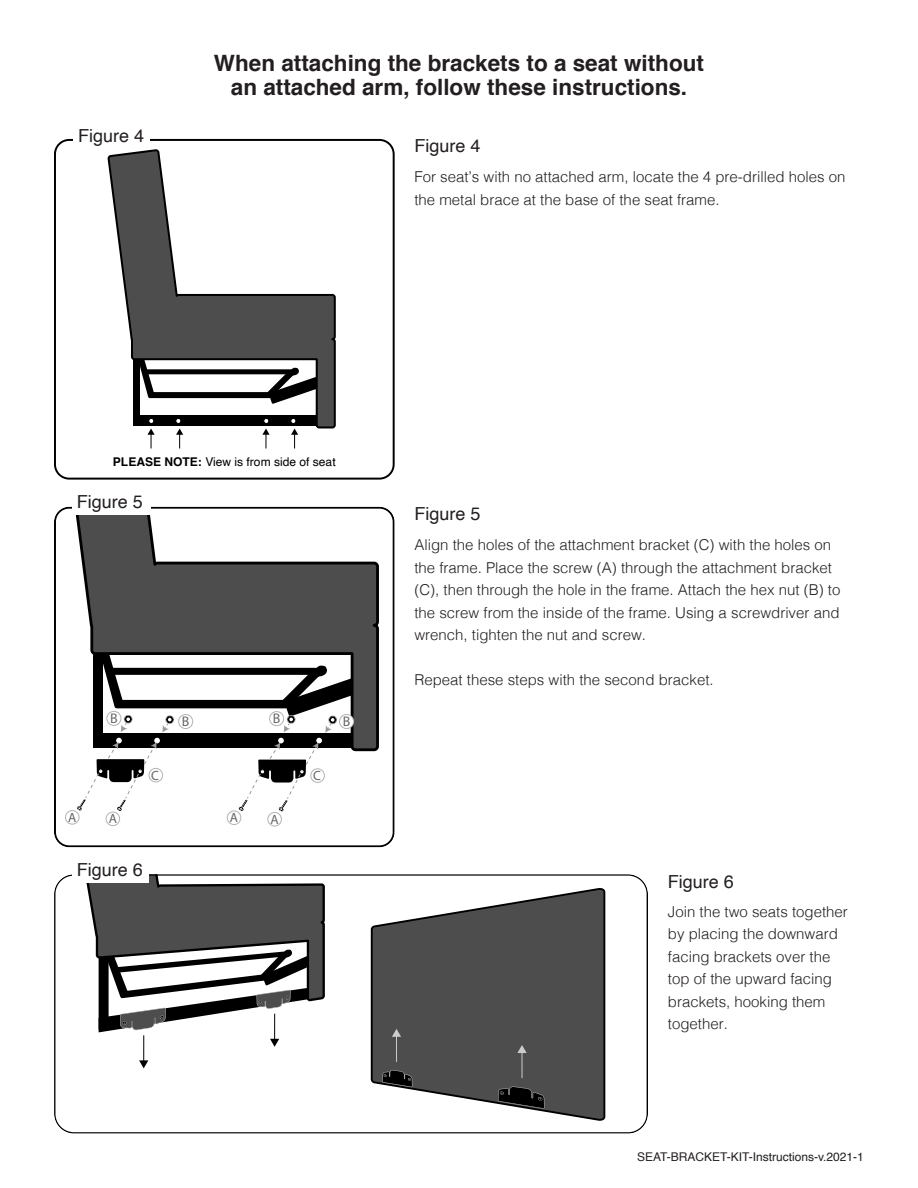
<style>
.page{position:relative;width:918px;height:1188px;background:#fff}
.page>*{position:absolute;margin:0;border:0;box-sizing:border-box;transform-origin:0 0}
.t1{font:700 22.5px "Helvetica";color:#231f20}
.t2{font:18px "Helvetica";color:#231f20}
.t3{font:300 15px/22.5px "Helvetica";color:#231f20}
.t4{font:13.95px "Myriad Pro";color:#666}
.t5{font:13.5px "Myriad Pro";color:#666}
.t6{font:12px "Helvetica";color:#231f20}
.t7{font:12px "Helvetica";color:#000}
.s1{font-weight:700}
</style>
<div class="page">
<svg style="left:54px;top:139px;width:341px;height:341px"></svg>
<svg style="left:107px;top:149px;width:230px;height:280px"></svg>
<div style="left:133px;top:416px;width:184px;height:10px;background:#000"></div>
<div style="left:133px;top:359px;width:7px;height:64px;background:#000"></div>
<svg style="left:136px;top:357px;width:188px;height:48px"></svg>
<div style="left:145px;top:369px;width:149px;height:5px;border:2px solid #000"></div>
<svg style="left:290px;top:418px;width:8px;height:31px"></svg>
<svg style="left:262px;top:418px;width:8px;height:31px"></svg>
<svg style="left:175px;top:418px;width:8px;height:31px"></svg>
<svg style="left:147px;top:418px;width:8px;height:31px"></svg>
<div style="left:74px;top:130px;width:76px;height:14px;background:#fff"></div>
<svg style="left:54px;top:507px;width:341px;height:340px"></svg>
<div style="left:72px;top:501px;width:79px;height:14px;background:#fff"></div>
<svg style="left:54px;top:874px;width:594px;height:260px"></svg>
<div style="left:72px;top:868px;width:76px;height:14px;background:#fff"></div>
<p class="t2" style="left:78px;top:122px;width:68px">Figure 4</p>
<p class="t1" style="left:214px;top:45px;width:492px">When attaching the brackets to a seat without</p>
<p class="t1" style="left:231px;top:69px;width:458px">an attached arm, follow these instructions.</p>
<p class="t2" style="left:414px;top:132px;width:68px">Figure 4</p>
<p class="t3" style="left:414px;top:165px;width:433px">For seat’s with no attached arm, locate the 4 pre-drilled holes on the metal brace at the base of the seat frame.</p>
<p class="t7" style="left:113px;top:453px;width:224px"><span class="s1">PLEASE NOTE:</span> View is from side of seat</p>
<p class="t2" style="left:77px;top:488px;width:68px">Figure 5</p>
<p class="t4" style="left:110px;top:710px;width:9px">B</p>
<p class="t4" style="left:182px;top:713px;width:9px">B</p>
<p class="t4" style="left:273px;top:710px;width:9px">B</p>
<p class="t4" style="left:343px;top:713px;width:9px">B</p>
<p class="t5" style="left:151px;top:767px;width:9px">C</p>
<p class="t5" style="left:313px;top:767px;width:9px">C</p>
<p class="t5" style="left:68px;top:809px;width:10px">A</p>
<p class="t5" style="left:109px;top:811px;width:10px">A</p>
<p class="t5" style="left:230px;top:809px;width:10px">A</p>
<p class="t5" style="left:271px;top:811px;width:10px">A</p>
<p class="t2" style="left:77px;top:856px;width:68px">Figure 6</p>
<p class="t2" style="left:414px;top:500px;width:68px">Figure 5</p>
<p class="t3" style="left:414px;top:532px;width:428px">Align the holes of the attachment bracket (C) with the holes on the frame. Place the screw (A) through the attachment bracket (C), then through the hole in the frame. Attach the hex nut (B) to the screw from the inside of the frame. Using a screwdriver and wrench, tighten the nut and screw.</p>
<p class="t3" style="left:414px;top:667px;width:301px">Repeat these steps with the second bracket.</p>
<p class="t2" style="left:668px;top:868px;width:68px">Figure 6</p>
<p class="t3" style="left:668px;top:899px;width:182px">Join the two seats together by placing the downward facing brackets over the top of the upward facing brackets, hooking them together.</p>
<p class="t6" style="left:637px;top:1148px;width:228px">SEAT-BRACKET-KIT-Instructions-v.2021-1</p>
</div>
